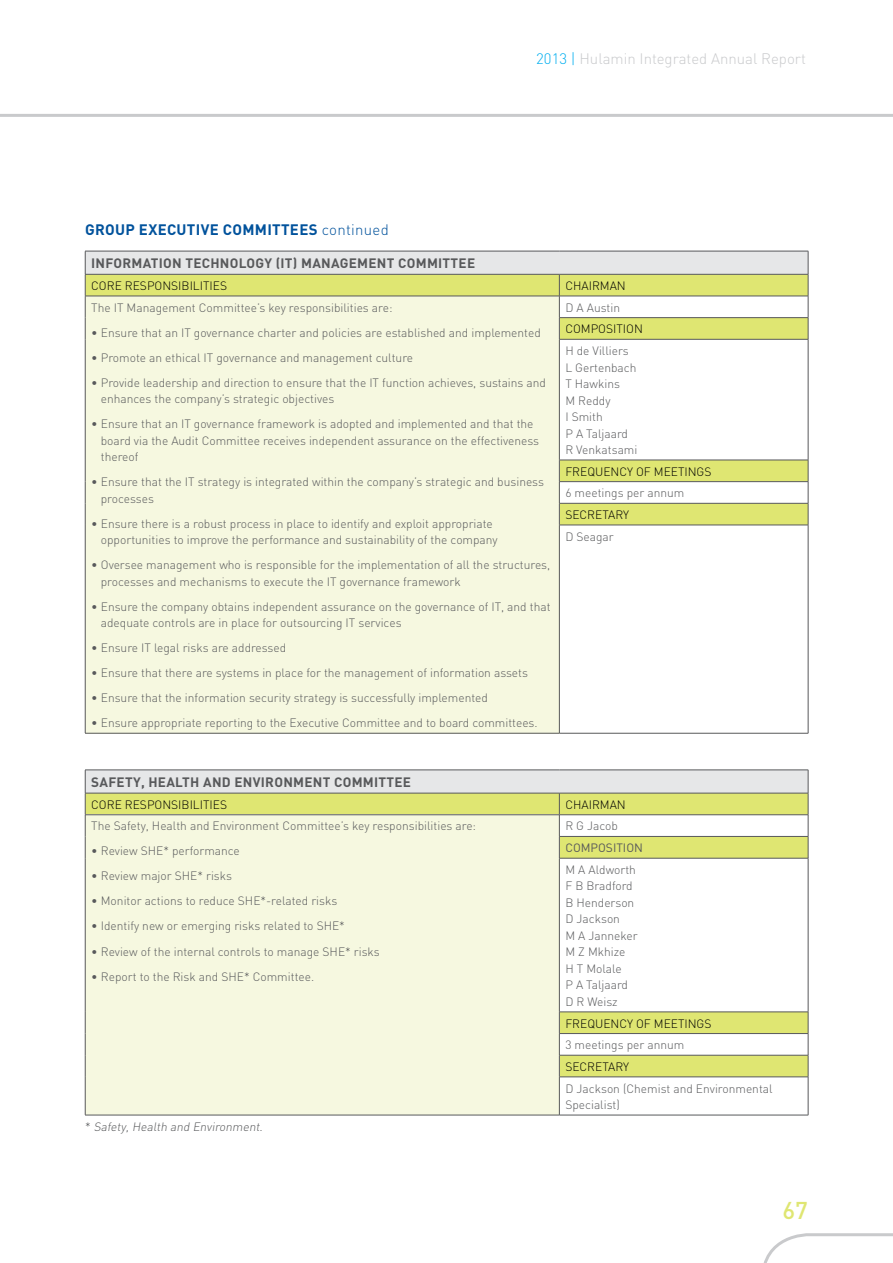
<style>
.page{position:relative;width:893px;height:1263px;background:#fff}
.page>*{position:absolute;margin:0;border:0;box-sizing:border-box;transform-origin:0 0}
.t1{font:500 24px "DIN";color:#dfe672}
.t2{font:300 15px "DIN";color:#c9cacc}
.t3{font:700 15px "DIN";letter-spacing:.02em;color:#00529c}
.t4{font:700 13.5px "DIN";letter-spacing:.02em;color:#58595b}
.t5{font:300 12px/16.5px "DIN";color:#58595b}
.t6{font:300 12px "DIN";color:#000}
.t7{font:italic 300 12px "DIN";color:#58595b}
.t8{font:12px "DIN";color:#58595b}
.s1{font-weight:300}
.s2{color:#00aeef}
.s3{font-style:normal}
</style>
<div class="page">
<svg style="left:764px;top:1233px;width:129px;height:30px"></svg>
<hr style="left:0;top:114px;width:893px;height:3px;background:#c9cacc">
<div style="left:85px;top:251px;width:723px;height:23px;background:#e6e7e8"></div>
<svg style="left:86px;top:275px;width:722px;height:250px"></svg>
<div style="left:85px;top:296px;width:474px;height:437px;background:#f6f8e0"></div>
<hr style="left:85px;top:251px;width:474px;height:1px;background:#58595b">
<hr style="left:559px;top:251px;width:249px;height:1px;background:#58595b">
<hr style="left:85px;top:274px;width:474px;height:1px;background:#58595b">
<hr style="left:559px;top:274px;width:249px;height:1px;background:#58595b">
<hr style="left:85px;top:296px;width:474px;height:1px;background:#58595b">
<svg style="left:85px;top:251px;width:1px;height:88px"></svg>
<hr style="left:85px;top:339px;width:1px;height:121px;background:#58595b">
<svg style="left:85px;top:460px;width:1px;height:65px"></svg>
<hr style="left:85px;top:525px;width:1px;height:208px;background:#58595b">
<hr style="left:85px;top:733px;width:474px;height:1px;background:#58595b">
<hr style="left:559px;top:296px;width:249px;height:1px;background:#58595b">
<hr style="left:559px;top:317px;width:249px;height:1px;background:#58595b">
<svg style="left:559px;top:274px;width:1px;height:65px"></svg>
<svg style="left:808px;top:251px;width:1px;height:88px"></svg>
<hr style="left:559px;top:339px;width:249px;height:1px;background:#58595b">
<hr style="left:559px;top:339px;width:1px;height:121px;background:#58595b">
<hr style="left:808px;top:339px;width:1px;height:121px;background:#58595b">
<hr style="left:559px;top:460px;width:249px;height:1px;background:#58595b">
<hr style="left:559px;top:481px;width:249px;height:1px;background:#58595b">
<hr style="left:559px;top:503px;width:249px;height:1px;background:#58595b">
<svg style="left:559px;top:460px;width:1px;height:65px"></svg>
<svg style="left:808px;top:460px;width:1px;height:65px"></svg>
<hr style="left:559px;top:525px;width:249px;height:1px;background:#58595b">
<hr style="left:559px;top:525px;width:1px;height:208px;background:#58595b">
<hr style="left:808px;top:525px;width:1px;height:208px;background:#58595b">
<hr style="left:559px;top:733px;width:249px;height:1px;background:#58595b">
<div style="left:85px;top:770px;width:723px;height:23px;background:#e6e7e8"></div>
<svg style="left:86px;top:794px;width:722px;height:282px"></svg>
<div style="left:85px;top:815px;width:474px;height:300px;background:#f6f8e0"></div>
<hr style="left:85px;top:770px;width:474px;height:1px;background:#58595b">
<hr style="left:559px;top:770px;width:249px;height:1px;background:#58595b">
<hr style="left:85px;top:793px;width:474px;height:1px;background:#58595b">
<hr style="left:559px;top:793px;width:249px;height:1px;background:#58595b">
<hr style="left:85px;top:814px;width:474px;height:1px;background:#58595b">
<svg style="left:85px;top:770px;width:1px;height:88px"></svg>
<hr style="left:85px;top:858px;width:1px;height:154px;background:#58595b">
<svg style="left:85px;top:1012px;width:1px;height:65px"></svg>
<hr style="left:85px;top:1077px;width:1px;height:38px;background:#58595b">
<hr style="left:85px;top:1115px;width:474px;height:1px;background:#58595b">
<hr style="left:559px;top:814px;width:249px;height:1px;background:#58595b">
<hr style="left:559px;top:836px;width:249px;height:1px;background:#58595b">
<svg style="left:559px;top:793px;width:1px;height:65px"></svg>
<svg style="left:808px;top:770px;width:1px;height:88px"></svg>
<hr style="left:559px;top:858px;width:249px;height:1px;background:#58595b">
<hr style="left:559px;top:858px;width:1px;height:154px;background:#58595b">
<hr style="left:808px;top:858px;width:1px;height:154px;background:#58595b">
<hr style="left:559px;top:1012px;width:249px;height:1px;background:#58595b">
<hr style="left:559px;top:1033px;width:249px;height:1px;background:#58595b">
<hr style="left:559px;top:1055px;width:249px;height:1px;background:#58595b">
<svg style="left:559px;top:1012px;width:1px;height:64px"></svg>
<svg style="left:808px;top:1012px;width:1px;height:65px"></svg>
<hr style="left:559px;top:1076px;width:249px;height:1px;background:#58595b">
<hr style="left:559px;top:1077px;width:1px;height:38px;background:#58595b">
<hr style="left:808px;top:1077px;width:1px;height:38px;background:#58595b">
<hr style="left:559px;top:1115px;width:249px;height:1px;background:#58595b">
<p class="t3" style="left:85px;top:219px;width:305px">GROUP EXECUTIVE COMMITTEES <span class="s1">continued</span></p>
<p class="t2" style="left:536px;top:49px;width:271px"><span class="s2">2013 |</span> Hulamin Integrated Annual Report</p>
<p class="t4" style="left:91px;top:255px;width:385px">INFORMATION TECHNOLOGY (IT) MANAGEMENT COMMITTEE</p>
<p class="t6" style="left:91px;top:278px;width:137px">CORE RESPONSIBILITIES</p>
<p class="t6" style="left:565px;top:278px;width:62px">CHAIRMAN</p>
<p class="t5" style="left:91px;top:299px;width:303px">The IT Management Committee’s key responsibilities are:</p>
<p class="t5" style="left:91px;top:324px;width:451px">• Ensure that an IT governance charter and policies are established and implemented</p>
<p class="t5" style="left:91px;top:349px;width:323px">• Promote an ethical IT governance and management culture</p>
<p class="t5" style="left:101px;top:374px;width:447px;text-indent:-10px">• Provide leadership and direction to ensure that the IT function achieves, sustains and enhances the company’s strategic objectives</p>
<p class="t5" style="left:101px;top:415px;width:440px;text-indent:-10px">• Ensure that an IT governance framework is adopted and implemented and that the board via the Audit Committee receives independent assurance on the effectiveness thereof</p>
<p class="t5" style="left:101px;top:473px;width:445px;text-indent:-10px">• Ensure that the IT strategy is integrated within the company’s strategic and business processes</p>
<p class="t5" style="left:101px;top:515px;width:398px;text-indent:-10px">• Ensure there is a robust process in place to identify and exploit appropriate opportunities to improve the performance and sustainability of the company</p>
<p class="t5" style="left:101px;top:556px;width:451px;text-indent:-10px">• Oversee management who is responsible for the implementation of all the structures, processes and mechanisms to execute the IT governance framework</p>
<p class="t5" style="left:101px;top:598px;width:451px;text-indent:-10px">• Ensure the company obtains independent assurance on the governance of IT, and that adequate controls are in place for outsourcing IT services</p>
<p class="t5" style="left:91px;top:639px;width:197px">• Ensure IT legal risks are addressed</p>
<p class="t5" style="left:91px;top:664px;width:438px">• Ensure that there are systems in place for the management of information assets</p>
<p class="t5" style="left:91px;top:690px;width:398px">• Ensure that the information security strategy is successfully implemented</p>
<p class="t5" style="left:91px;top:715px;width:448px">• Ensure appropriate reporting to the Executive Committee and to board committees.</p>
<p class="t5" style="left:565px;top:299px;width:56px">D A Austin</p>
<p class="t6" style="left:565px;top:322px;width:79px">COMPOSITION</p>
<p class="t5" style="left:565px;top:342px;width:74px">H de Villiers<br>L Gertenbach<br>T Hawkins<br>M Reddy<br>I Smith<br>P A Taljaard<br>R Venkatsami</p>
<p class="t6" style="left:565px;top:464px;width:148px">FREQUENCY OF MEETINGS</p>
<p class="t5" style="left:565px;top:485px;width:121px">6 meetings per annum</p>
<p class="t6" style="left:565px;top:507px;width:65px">SECRETARY</p>
<p class="t5" style="left:565px;top:528px;width:50px">D Seagar</p>
<p class="t4" style="left:91px;top:773px;width:321px">SAFETY, HEALTH AND ENVIRONMENT COMMITTEE</p>
<p class="t6" style="left:91px;top:797px;width:137px">CORE RESPONSIBILITIES</p>
<p class="t6" style="left:565px;top:797px;width:62px">CHAIRMAN</p>
<p class="t5" style="left:91px;top:818px;width:386px">The Safety, Health and Environment Committee’s key responsibilities are:</p>
<p class="t5" style="left:91px;top:843px;width:150px">• Review SHE* performance</p>
<p class="t5" style="left:91px;top:868px;width:142px">• Review major SHE* risks</p>
<p class="t5" style="left:91px;top:893px;width:248px">• Monitor actions to reduce SHE*-related risks</p>
<p class="t5" style="left:91px;top:918px;width:255px">• Identify new or emerging risks related to SHE*</p>
<p class="t5" style="left:91px;top:943px;width:290px">• Review of the internal controls to manage SHE* risks</p>
<p class="t5" style="left:91px;top:968px;width:224px">• Report to the Risk and SHE* Committee.</p>
<p class="t5" style="left:565px;top:818px;width:54px">R G Jacob</p>
<p class="t8" style="left:565px;top:840px;width:79px">COMPOSITION</p>
<p class="t5" style="left:565px;top:861px;width:74px">M A Aldworth<br>F B Bradford<br>B Henderson<br>D Jackson<br>M A Janneker<br>M Z Mkhize<br>H T Molale<br>P A Taljaard<br>D R Weisz</p>
<p class="t6" style="left:565px;top:1016px;width:148px">FREQUENCY OF MEETINGS</p>
<p class="t5" style="left:565px;top:1036px;width:121px">3 meetings per annum</p>
<p class="t6" style="left:565px;top:1059px;width:65px">SECRETARY</p>
<p class="t5" style="left:565px;top:1080px;width:209px">D Jackson (Chemist and Environmental<br>Specialist)</p>
<p class="t7" style="left:85px;top:1119px;width:181px"><span class="s3">*</span> Safety, Health and Environment.</p>
<h1 class="t1" style="left:782px;top:1195px;width:27px">67</h1>
</div>
